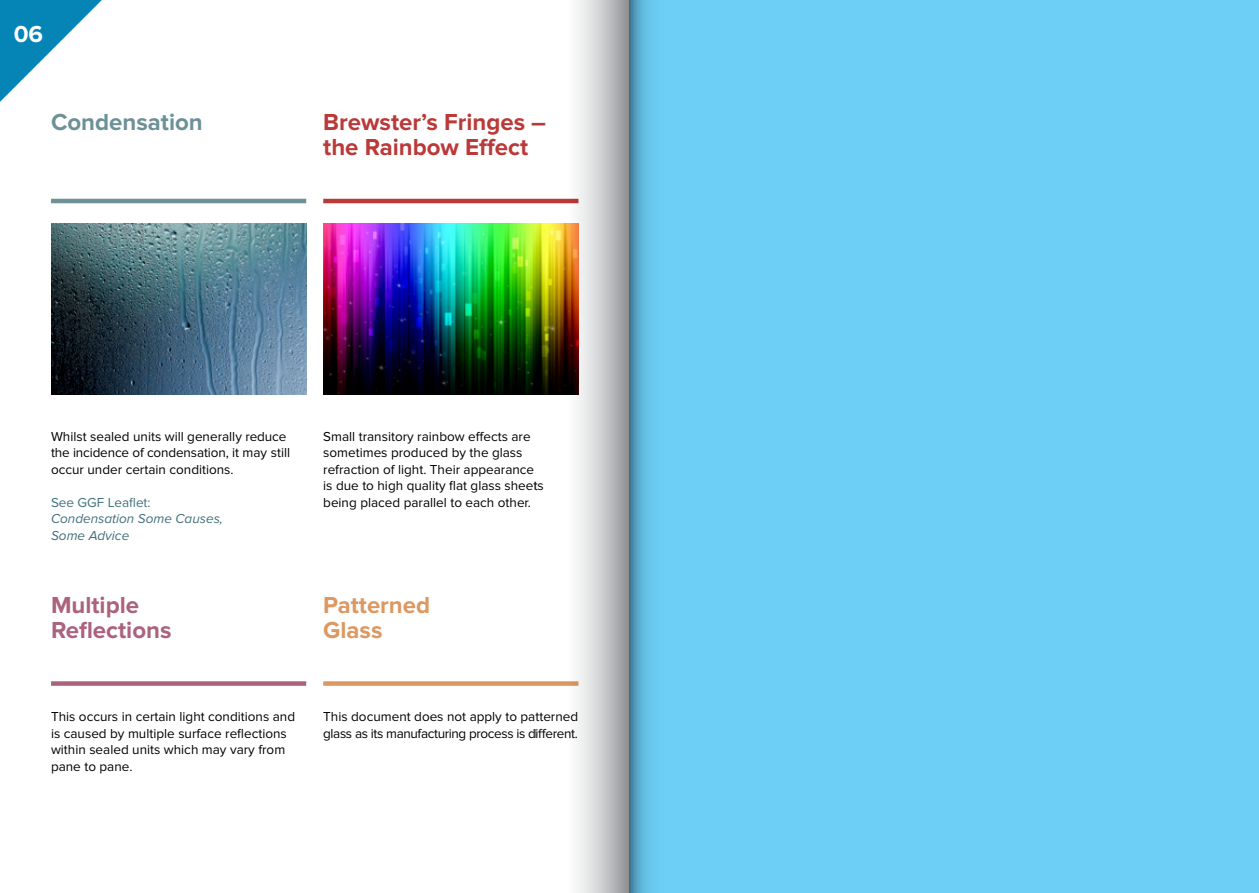
<style>
.page{position:relative;width:1259px;height:893px;background:#fff}
.page>*{position:absolute;margin:0;border:0;box-sizing:border-box;transform-origin:0 0}
.t1{font:700 24px/25.5px "Proxima Nova";color:#ba3939}
.t2{font:700 24px/25.5px "Proxima Nova";color:#ab627d}
.t3{font:700 24px/25.5px "Proxima Nova";color:#dc9860}
.t4{font:700 24px "Proxima Nova";color:#6c9197}
.t5{font:700 24px "Proxima Nova";color:#fff}
.t6{font:13.5px/16.5px "Proxima Nova";color:#000}
.t7{font:13.5px/16.5px "Proxima Nova";letter-spacing:-.025em;color:#000}
.t8{font:italic 13.5px/16.5px "Proxima Nova";color:#42707c}
.t9{font:13.5px "Proxima Nova";color:#42707c}
</style>
<div class="page">
<img style="left:323px;top:224px;width:213px;height:170px">
<hr style="left:51px;top:199px;width:255px;height:4px;background:#6c9197">
<div style="left:51px;top:681px;width:255px;height:5px;background:#ab627d"></div>
<hr style="left:323px;top:199px;width:255px;height:4px;background:#ba3939">
<div style="left:323px;top:681px;width:255px;height:5px;background:#dc9860"></div>
<img style="left:51px;top:224px;width:255px;height:170px">
<div style="left:629px;top:0;width:630px;height:893px;background:#6dcff6"></div>
<svg style="left:0;top:0;width:102px;height:102px"></svg>
<svg style="left:536px;top:0;width:114px;height:893px"></svg>
<h1 class="t5" style="left:14px;top:21px;width:31px">06</h1>
<h1 class="t4" style="left:51px;top:108px;width:153px">Condensation</h1>
<h1 class="t1" style="left:323px;top:109px;width:224px">Brewster’s Fringes – the Rainbow Effect</h1>
<p class="t6" style="left:51px;top:428px;width:241px">Whilst sealed units will generally reduce the incidence of condensation, it may still occur under certain conditions.</p>
<p class="t9" style="left:51px;top:494px;width:101px">See GGF Leaflet:</p>
<p class="t8" style="left:51px;top:511px;width:173px">Condensation Some Causes,<br>Some Advice</p>
<h1 class="t2" style="left:51px;top:592px;width:122px">Multiple<br>Reflections</h1>
<p class="t6" style="left:323px;top:428px;width:222px">Small transitory rainbow effects are sometimes produced by the glass refraction of light. Their appearance is due to high quality flat glass sheets being placed parallel to each other.</p>
<h1 class="t3" style="left:323px;top:592px;width:108px">Patterned<br>Glass</h1>
<p class="t6" style="left:51px;top:709px;width:246px">This occurs in certain light conditions and is caused by multiple surface reflections within sealed units which may vary from pane to pane.</p>
<p class="t7" style="left:323px;top:709px;width:256px">This document does not apply to patterned glass as its manufacturing process is different.</p>
</div>
